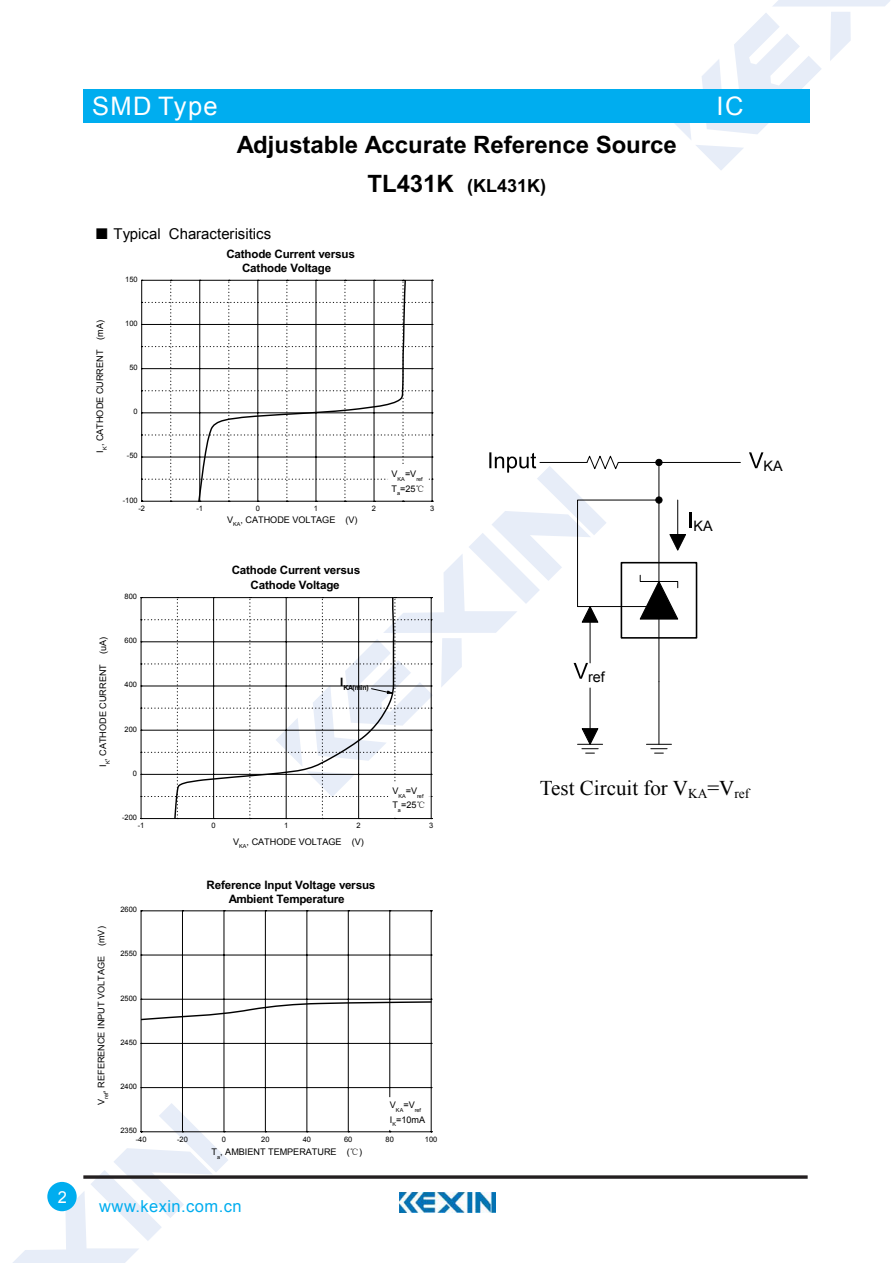
<style>
.page{position:relative;width:893px;height:1263px;background:#fff}
.page>*{position:absolute;margin:0;border:0;box-sizing:border-box;transform-origin:0 0}
.t1{font:25.5px "Arial";letter-spacing:.055em;color:#fff}
.t2{font:700 24px "Arial";color:#000}
.t3{font:21px "Times New Roman";color:#000}
.t4{font:700 18px "Arial";letter-spacing:.005em;color:#000}
.t5{font:16.5px "Arial";letter-spacing:.025em;color:#00adef}
.t6{font:16.5px "Arial";color:#fff}
.t7{font:15px "Arial";color:#000}
.t8{font:14.4px "Arial";color:#000}
.t9{font:700 11.55px/14.2px "Arial";letter-spacing:-.02em;color:#000}
.t10{font:9.15px "Arial";color:#000}
.t11{font:7.5px "Arial";letter-spacing:-.005em;color:#000}
.t12{font:700 6.9px "Arial";color:#000}
.t13{font:5.55px "Arial";color:#000}
.s1{font-size:24px}
.s2{font-family:"Sim Sun"}
.s3{font-family:"N Sim Sun"}
</style>
<div class="page">
<svg style="left:674px;top:0;width:216px;height:170px"></svg>
<div style="left:83px;top:89px;width:726px;height:34px;background:#00adef"></div>
<svg style="left:228px;top:1175px;width:580px;height:4px;background:#433f40"></svg>
<img style="left:400px;top:1193px;width:95px;height:20px">
<hr style="left:182px;top:911px;width:1px;height:221px;background:#000">
<hr style="left:224px;top:911px;width:1px;height:221px;background:#000">
<hr style="left:265px;top:911px;width:1px;height:221px;background:#000">
<hr style="left:306px;top:911px;width:1px;height:221px;background:#000">
<hr style="left:348px;top:911px;width:1px;height:221px;background:#000">
<hr style="left:389px;top:911px;width:1px;height:221px;background:#000">
<hr style="left:141px;top:1087px;width:290px;height:1px;background:#000">
<hr style="left:141px;top:1043px;width:290px;height:1px;background:#000">
<hr style="left:141px;top:955px;width:290px;height:1px;background:#000">
<hr style="left:141px;top:1131px;width:290px;height:1px;background:#000">
<svg style="left:13px;top:1103px;width:215px;height:160px"></svg>
<hr style="left:141px;top:911px;width:1px;height:221px;background:#000">
<hr style="left:141px;top:910px;width:290px;height:1px;background:#000">
<hr style="left:431px;top:911px;width:1px;height:221px;background:#000">
<svg style="left:141px;top:999px;width:291px;height:21px"></svg>
<div style="left:386px;top:1098px;width:43px;height:32px;background:#fff"></div>
<hr style="left:618px;top:462px;width:122px;height:1px;background:#000">
<svg style="left:749px;top:452px;width:14px;height:16px"></svg>
<svg style="left:141px;top:280px;width:557px;height:539px"></svg>
<div style="left:565px;top:758px;width:257px;height:53px;background:#fff"></div>
<h3 class="t6" style="left:58px;top:1186px;width:11px">2</h3>
<h1 class="t1" style="left:92px;top:89px;width:127px">SMD Type</h1>
<h2 class="t2" style="left:237px;top:131px;width:442px">Adjustable Accurate Reference Source</h2>
<h3 class="t4" style="left:367px;top:175px;width:180px"><span class="s1">TL431K</span> (KL431K)</h3>
<h3 class="t7" style="left:94px;top:224px;width:178px"><span class="s2">■</span> Typical Characterisitics</h3>
<p class="t11" style="left:125px;top:274px;width:14px">150</p>
<p class="t9" style="left:242px;top:247px;width:114px;text-indent:-16px">Cathode Current versus<br>Cathode Voltage</p>
<h1 class="t1" style="left:717px;top:89px;width:28px">IC</h1>
<p class="t10" style="left:94px;top:453px;width:134px;rotate:-90deg">I<sub>K</sub>, CATHODE CURRENT (mA)</p>
<p class="t11" style="left:125px;top:318px;width:14px">100</p>
<p class="t11" style="left:129px;top:363px;width:10px">50</p>
<p class="t11" style="left:133px;top:407px;width:6px">0</p>
<p class="t11" style="left:127px;top:451px;width:12px">-50</p>
<p class="t11" style="left:123px;top:495px;width:16px">-100</p>
<p class="t13" style="left:392px;top:475px;width:33px"><sup>V</sup>KA<sup>=V</sup>ref</p>
<p class="t10" style="left:392px;top:482px;width:35px">T<sub>a</sub>=25<span class="s3">℃</span></p>
<p class="t11" style="left:138px;top:504px;width:8px">-2</p>
<p class="t11" style="left:196px;top:504px;width:8px">-1</p>
<p class="t11" style="left:256px;top:504px;width:6px">0</p>
<p class="t11" style="left:314px;top:504px;width:6px">1</p>
<p class="t11" style="left:372px;top:504px;width:6px">2</p>
<p class="t11" style="left:430px;top:504px;width:6px">3</p>
<p class="t10" style="left:227px;top:514px;width:132px">V<sub>KA</sub>, CATHODE VOLTAGE (V)</p>
<p class="t11" style="left:125px;top:591px;width:14px">800</p>
<p class="t9" style="left:232px;top:563px;width:130px;text-align:center">Cathode Current versus<br>Cathode Voltage</p>
<p class="t10" style="left:97px;top:767px;width:131px;rotate:-90deg">I<sub>K</sub>, CATHODE CURRENT (uA)</p>
<p class="t11" style="left:125px;top:636px;width:14px">600</p>
<p class="t11" style="left:125px;top:680px;width:14px">400</p>
<p class="t11" style="left:125px;top:724px;width:14px">200</p>
<p class="t11" style="left:133px;top:768px;width:6px">0</p>
<p class="t11" style="left:122px;top:812px;width:16px">-200</p>
<p class="t12" style="left:340px;top:684px;width:30px"><sup>I</sup>KA(min)</p>
<p class="t13" style="left:392px;top:792px;width:33px"><sup>V</sup>KA<sup>=V</sup>ref</p>
<p class="t10" style="left:392px;top:799px;width:35px">T<sub>a</sub>=25<span class="s3">℃</span></p>
<p class="t11" style="left:138px;top:821px;width:8px">-1</p>
<p class="t11" style="left:212px;top:821px;width:6px">0</p>
<p class="t11" style="left:284px;top:821px;width:6px">1</p>
<p class="t11" style="left:356px;top:821px;width:6px">2</p>
<p class="t11" style="left:429px;top:821px;width:6px">3</p>
<p class="t10" style="left:233px;top:835px;width:132px">V<sub>KA</sub>, CATHODE VOLTAGE (V)</p>
<p class="t10" style="left:95px;top:1105px;width:180px;rotate:-90deg">V<sub>ref</sub>, REFERENCE INPUT VOLTAGE (mV)</p>
<p class="t11" style="left:120px;top:905px;width:18px">2600</p>
<p class="t11" style="left:120px;top:949px;width:18px">2550</p>
<p class="t11" style="left:120px;top:993px;width:18px">2500</p>
<p class="t11" style="left:120px;top:1037px;width:18px">2450</p>
<p class="t11" style="left:120px;top:1081px;width:18px">2400</p>
<p class="t11" style="left:120px;top:1126px;width:18px">2350</p>
<p class="t9" style="left:229px;top:878px;width:148px;text-indent:-22px">Reference Input Voltage versus<br>Ambient Temperature</p>
<p class="t13" style="left:390px;top:1106px;width:33px"><sup>V</sup>KA<sup>=V</sup>ref</p>
<p class="t10" style="left:390px;top:1113px;width:37px">I<sub>K</sub>=10mA</p>
<p class="t11" style="left:136px;top:1134px;width:12px">-40</p>
<p class="t11" style="left:177px;top:1134px;width:12px">-20</p>
<p class="t11" style="left:222px;top:1134px;width:6px">0</p>
<p class="t11" style="left:261px;top:1134px;width:10px">20</p>
<p class="t11" style="left:303px;top:1134px;width:10px">40</p>
<p class="t11" style="left:344px;top:1134px;width:10px">60</p>
<p class="t11" style="left:386px;top:1134px;width:10px">80</p>
<p class="t11" style="left:425px;top:1134px;width:14px">100</p>
<p class="t10" style="left:212px;top:1146px;width:152px">T<sub>a</sub>, AMBIENT TEMPERATURE (<span class="s3">℃</span>)</p>
<h3 class="t8" style="left:693px;top:517px;width:21px">KA</h3>
<h3 class="t8" style="left:763px;top:457px;width:21px">KA</h3>
<h3 class="t8" style="left:588px;top:667px;width:18px">ref</h3>
<h3 class="t3" style="left:540px;top:774px;width:211px">Test Circuit for V<sub>KA</sub>=V<sub>ref</sub></h3>
<h3 class="t5" style="left:99px;top:1196px;width:144px">www.kexin.com.cn</h3>
</div>
